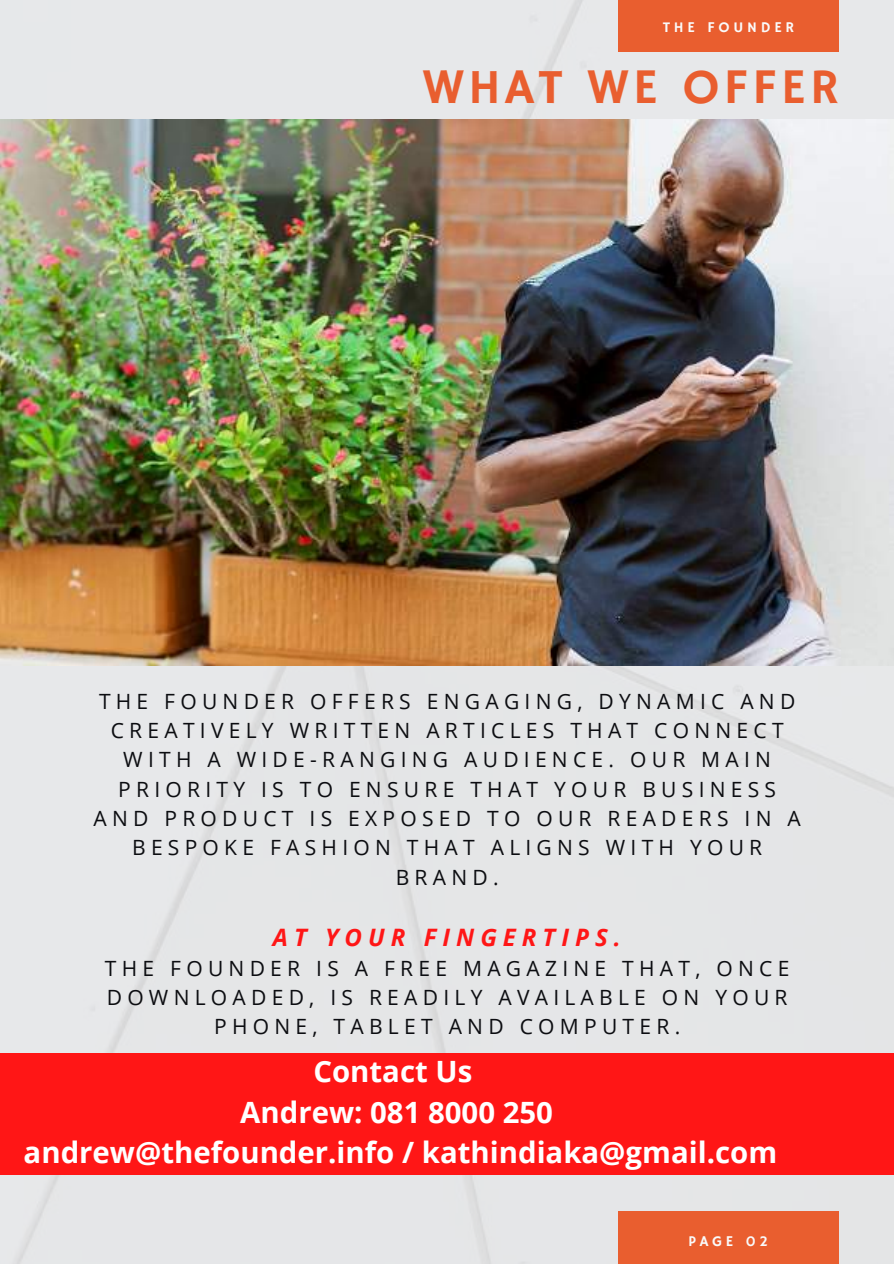
<style>
.page{position:relative;width:894px;height:1264px;background:#fff}
.page>*{position:absolute;margin:0;border:0;box-sizing:border-box;transform-origin:0 0}
.t1{font:49.65px "Hammersmith One";letter-spacing:.08em;color:#e95e2f}
.t2{font:700 29.4px/40.7px "Open Sans";color:#fff;text-align:center}
.t3{font:italic 700 24px "Open Sans";letter-spacing:.25em;color:#ff1616}
.t4{font:21px/29.2px "Open Sans";letter-spacing:.25em;color:#0c0d11;text-align:center}
.t5{font:14.85px "Hammersmith One";letter-spacing:.25em;color:#fafafa}
</style>
<div class="page">
<div style="left:0;top:0;width:893px;height:1263px;background:#e5e6e7"></div>
<div style="left:0;top:1053px;width:893px;height:121px;background:#ff1616"></div>
<div style="left:617px;top:0;width:221px;height:52px;background:#e95e2f"></div>
<div style="left:617px;top:1211px;width:221px;height:52px;background:#e95e2f"></div>
<img style="left:0;top:119px;width:893px;height:546px">
<p class="t5" style="left:662px;top:18px;width:133px">THE FOUNDER</p>
<h1 class="t1" style="left:422px;top:59px;width:418px">WHAT WE OFFER</h1>
<p class="t4" style="left:93px;top:686px;width:708px">THE FOUNDER OFFERS ENGAGING, DYNAMIC AND CREATIVELY WRITTEN ARTICLES THAT CONNECT WITH A WIDE-RANGING AUDIENCE. OUR MAIN PRIORITY IS TO ENSURE THAT YOUR BUSINESS AND PRODUCT IS EXPOSED TO OUR READERS IN A BESPOKE FASHION THAT ALIGNS WITH YOUR BRAND.</p>
<p class="t3" style="left:273px;top:920px;width:349px">AT YOUR FINGERTIPS.</p>
<p class="t4" style="left:105px;top:953px;width:685px">THE FOUNDER IS A FREE MAGAZINE THAT, ONCE<br>DOWNLOADED, IS READILY AVAILABLE ON YOUR<br>PHONE, TABLET AND COMPUTER.</p>
<h2 class="t2" style="left:24px;top:1050px;width:754px">Contact Us<br>Andrew: 081 8000 250<br>andrew@thefounder.info / kathindiaka@gmail.com</h2>
<p class="t5" style="left:688px;top:1232px;width:81px">PAGE 02</p>
</div>
